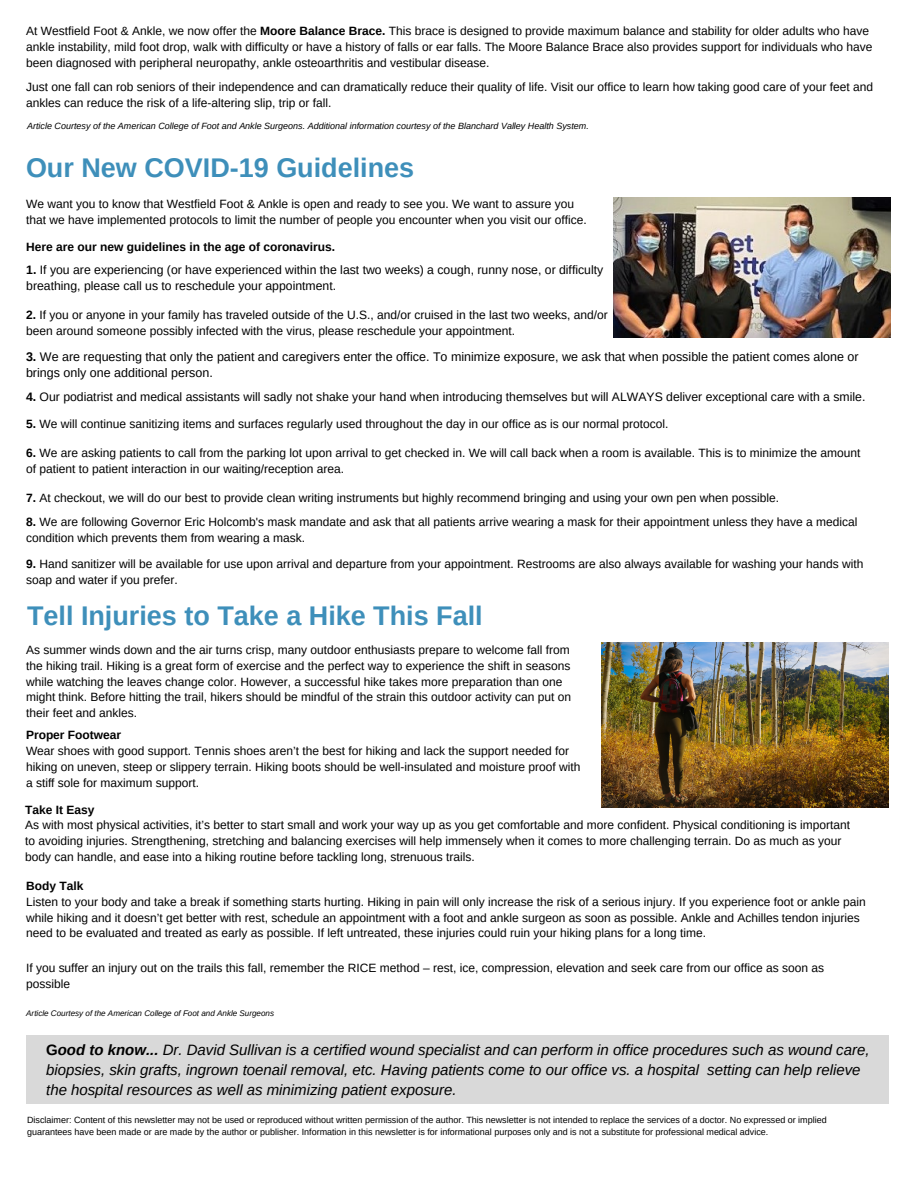
<style>
.page{position:relative;width:918px;height:1188px;background:#fff}
.page>*{position:absolute;margin:0;border:0;box-sizing:border-box;transform-origin:0 0}
.t1{font:700 27px "Arimo";color:#3e8fba}
.t2{font:italic 15px/20.1px "Arimo";color:#000}
.t3{font:12.45px/16.4px "Arimo";color:#000}
.t4{font:12.3px/16px "Arimo";color:#000}
.t5{font:12px/15.8px "Arimo";color:#000}
.t6{font:700 12px "Arimo";color:#000}
.t7{font:9px/12px "Arimo";color:#000}
.t8{font:italic 9px "Arimo";color:#000}
.t9{font:italic 8.1px "Arimo";color:#000}
.s1{font-weight:700}
.s2{font-weight:700;font-style:normal}
</style>
<div class="page">
<img style="left:614px;top:197px;width:276px;height:141px">
<img style="left:601px;top:643px;width:287px;height:164px">
<div style="left:26px;top:1035px;width:862px;height:69px;background:#d9d9d9"></div>
<p class="t5" style="left:26px;top:22px;width:848px;line-height:16.4px">At Westfield Foot &amp; Ankle, we now offer the <span class="s1">Moore Balance Brace.</span> This brace is designed to provide maximum balance and stability for older adults who have ankle instability, mild foot drop, walk with difficulty or have a history of falls or ear falls. The Moore Balance Brace also provides support for individuals who have been diagnosed with peripheral neuropathy, ankle osteoarthritis and vestibular disease.</p>
<p class="t5" style="left:26px;top:79px;width:849px">Just one fall can rob seniors of their independence and can dramatically reduce their quality of life. Visit our office to learn how taking good care of your feet and ankles can reduce the risk of a life-altering slip, trip or fall.</p>
<p class="t8" style="left:27px;top:121px;width:563px">Article Courtesy of the American College of Foot and Ankle Surgeons. Additional information courtesy of the Blanchard Valley Health System.</p>
<h1 class="t1" style="left:26px;top:153px;width:390px">Our New COVID-19 Guidelines</h1>
<p class="t5" style="left:26px;top:196px;width:562px">We want you to know that Westfield Foot &amp; Ankle is open and ready to see you. We want to assure you that we have implemented protocols to limit the number of people you encounter when you visit our office.</p>
<p class="t6" style="left:26px;top:240px;width:311px">Here are our new guidelines in the age of coronavirus.</p>
<p class="t4" style="left:26px;top:262px;width:579px"><span class="s1">1.</span> If you are experiencing (or have experienced within the last two weeks) a cough, runny nose, or difficulty breathing, please call us to reschedule your appointment.</p>
<p class="t5" style="left:26px;top:306px;width:583px;line-height:16.2px"><span class="s1">2.</span> If you or anyone in your family has traveled outside of the U.S., and/or cruised in the last two weeks, and/or been around someone possibly infected with the virus, please reschedule your appointment.</p>
<p class="t3" style="left:26px;top:349px;width:834px"><span class="s1">3.</span> We are requesting that only the patient and caregivers enter the office. To minimize exposure, we ask that when possible the patient comes alone or brings only one additional person.</p>
<p class="t4" style="left:26px;top:389px;width:841px"><span class="s1">4.</span> Our podiatrist and medical assistants will sadly not shake your hand when introducing themselves but will ALWAYS deliver exceptional care with a smile.</p>
<p class="t5" style="left:26px;top:416px;width:644px"><span class="s1">5.</span> We will continue sanitizing items and surfaces regularly used throughout the day in our office as is our normal protocol.</p>
<p class="t5" style="left:26px;top:445px;width:836px"><span class="s1">6.</span> We are asking patients to call from the parking lot upon arrival to get checked in. We will call back when a room is available. This is to minimize the amount of patient to patient interaction in our waiting/reception area.</p>
<p class="t5" style="left:26px;top:490px;width:754px"><span class="s1">7.</span> At checkout, we will do our best to provide clean writing instruments but highly recommend bringing and using your own pen when possible.</p>
<p class="t5" style="left:26px;top:514px;width:833px;line-height:16.4px"><span class="s1">8.</span> We are following Governor Eric Holcomb's mask mandate and ask that all patients arrive wearing a mask for their appointment unless they have a medical condition which prevents them from wearing a mask.</p>
<p class="t5" style="left:26px;top:556px;width:839px"><span class="s1">9.</span> Hand sanitizer will be available for use upon arrival and departure from your appointment. Restrooms are also always available for washing your hands with soap and water if you prefer.</p>
<h1 class="t1" style="left:27px;top:601px;width:457px">Tell Injuries to Take a Hike This Fall</h1>
<p class="t5" style="left:26px;top:642px;width:547px">As summer winds down and the air turns crisp, many outdoor enthusiasts prepare to welcome fall from the hiking trail. Hiking is a great form of exercise and the perfect way to experience the shift in seasons while watching the leaves change color. However, a successful hike takes more preparation than one might think. Before hitting the trail, hikers should be mindful of the strain this outdoor activity can put on their feet and ankles.</p>
<p class="t6" style="left:26px;top:728px;width:97px">Proper Footwear</p>
<p class="t5" style="left:26px;top:743px;width:556px;line-height:16.2px">Wear shoes with good support. Tennis shoes aren’t the best for hiking and lack the support needed for hiking on uneven, steep or slippery terrain. Hiking boots should be well-insulated and moisture proof with a stiff sole for maximum support.</p>
<p class="t6" style="left:25px;top:803px;width:71px">Take It Easy</p>
<p class="t5" style="left:25px;top:817px;width:826px">As with most physical activities, it’s better to start small and work your way up as you get comfortable and more confident. Physical conditioning is important to avoiding injuries. Strengthening, stretching and balancing exercises will help immensely when it comes to more challenging terrain. Do as much as your body can handle, and ease into a hiking routine before tackling long, strenuous trails.</p>
<p class="t6" style="left:26px;top:879px;width:59px">Body Talk</p>
<p class="t5" style="left:26px;top:894px;width:841px">Listen to your body and take a break if something starts hurting. Hiking in pain will only increase the risk of a serious injury. If you experience foot or ankle pain while hiking and it doesn’t get better with rest, schedule an appointment with a foot and ankle surgeon as soon as possible. Ankle and Achilles tendon injuries need to be evaluated and treated as early as possible. If left untreated, these injuries could ruin your hiking plans for a long time.</p>
<p class="t5" style="left:26px;top:960px;width:800px">If you suffer an injury out on the trails this fall, remember the RICE method – rest, ice, compression, elevation and seek care from our office as soon as possible</p>
<p class="t9" style="left:26px;top:1008px;width:249px">Article Courtesy of the American College of Foot and Ankle Surgeons</p>
<p class="t2" style="left:46px;top:1040px;width:825px"><span class="s2">G</span><span class="s1">ood to know...</span> Dr. David Sullivan is a certified wound specialist and can perform in office procedures such as wound care, biopsies, skin grafts, ingrown toenail removal, etc. Having patients come to our office vs. a hospital setting can help relieve the hospital resources as well as minimizing patient exposure.</p>
<p class="t7" style="left:27px;top:1114px;width:801px">Disclaimer: Content of this newsletter may not be used or reproduced without written permission of the author. This newsletter is not intended to replace the services of a doctor. No expressed or implied guarantees have been made or are made by the author or publisher. Information in this newsletter is for informational purposes only and is not a substitute for professional medical advice.</p>
</div>
